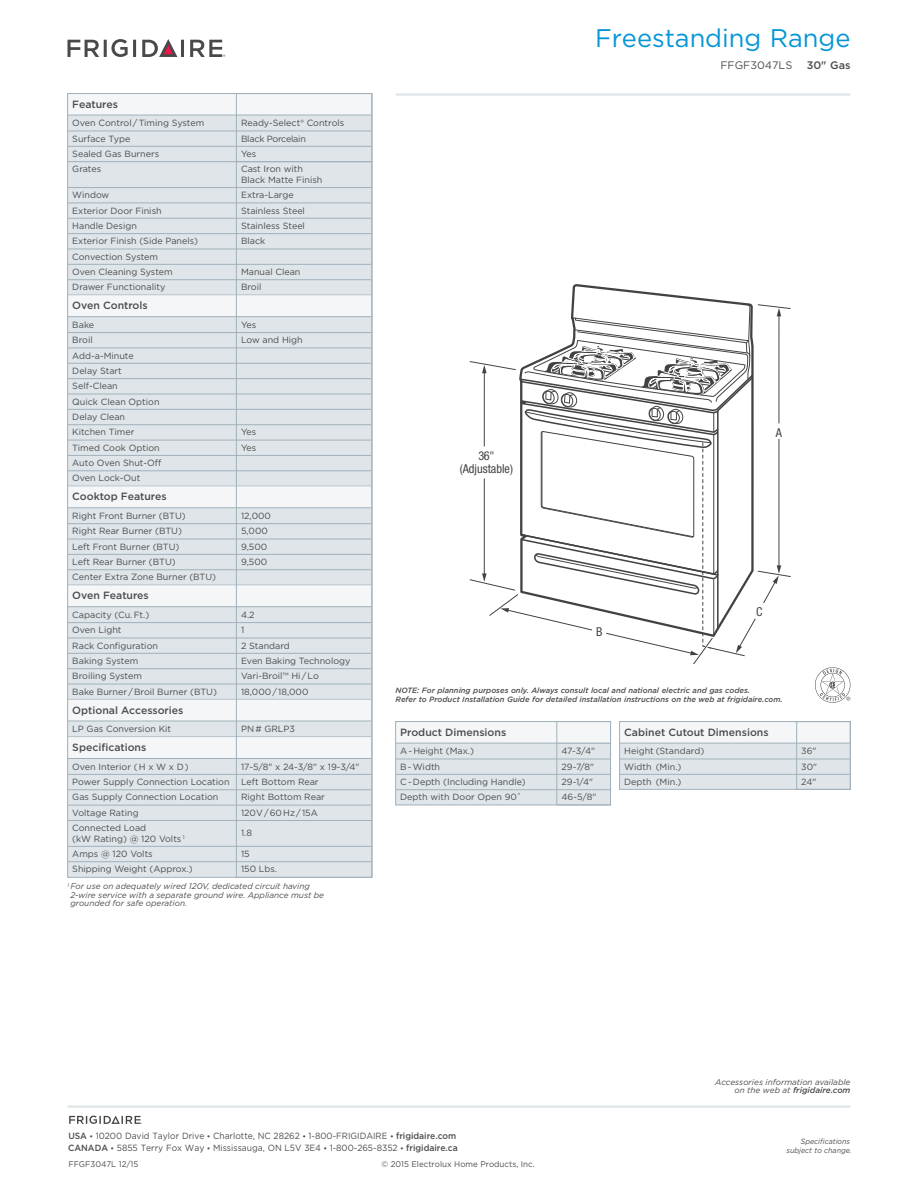
<style>
.page{position:relative;width:918px;height:1188px;background:#fff}
.page>*{position:absolute;margin:0;border:0;box-sizing:border-box;transform-origin:0 0}
.t1{font:25.5px "Gotham";color:#0696d7}
.t2{font:condensed 12.3px/12.3px "Helvetica Neue";color:#231f20;text-align:center}
.t3{font:10.8px "Gotham";color:#4b4c4d}
.t4{font:500 10.8px "Gotham";color:#4b4c4d}
.t5{font:500 10.5px "Gotham";color:#4b4c4d}
.t6{font:9px/15.3px "Gotham";color:#4b4c4d}
.t7{font:9px/11.9px "Gotham";color:#4b4c4d;scale:.95 1}
.t8{font:italic 8.25px/8.2px "Gotham";color:#4b4c4d;text-align:right}
.t9{font:8.25px "Gotham";color:#4b4c4d}
.t10{font:italic 500 7.65px/9.1px "Gotham";color:#4b4c4d}
.t11{font:italic 7.5px/9px "Gotham";color:#4b4c4d;text-align:right;scale:.95 1}
.s1{font-size:7.5px}
.s2{font-weight:500}
.s3{font-weight:500;font-size:7.5px}
</style>
<div class="page">
<hr style="left:68px;top:1106px;width:782px;height:2px;background:#dfe5e9">
<svg style="left:68px;top:39px;width:68px;height:18px"></svg>
<svg style="left:142px;top:39px;width:42px;height:18px"></svg>
<svg style="left:190px;top:40px;width:35px;height:17px"></svg>
<hr style="left:396px;top:93px;width:455px;height:3px;background:#dfe5e9">
<svg style="left:69px;top:1116px;width:73px;height:8px"></svg>
<div style="left:68px;top:94px;width:304px;height:783px;background:#dfe5e9"></div>
<div style="left:68px;top:94px;width:303px;height:21px;background:#f4f6f7"></div>
<hr style="left:68px;top:115px;width:303px;height:1px;background:#a2b1bb">
<hr style="left:68px;top:131px;width:303px;height:1px;background:#a2b1bb">
<hr style="left:68px;top:146px;width:303px;height:1px;background:#a2b1bb">
<hr style="left:68px;top:161px;width:303px;height:1px;background:#a2b1bb">
<hr style="left:68px;top:187px;width:303px;height:1px;background:#a2b1bb">
<hr style="left:68px;top:203px;width:303px;height:1px;background:#a2b1bb">
<hr style="left:68px;top:218px;width:303px;height:1px;background:#a2b1bb">
<hr style="left:68px;top:233px;width:303px;height:1px;background:#a2b1bb">
<hr style="left:68px;top:249px;width:303px;height:1px;background:#a2b1bb">
<hr style="left:68px;top:264px;width:303px;height:1px;background:#a2b1bb">
<hr style="left:68px;top:279px;width:303px;height:1px;background:#a2b1bb">
<div style="left:68px;top:295px;width:303px;height:22px;background:#f4f6f7"></div>
<hr style="left:68px;top:316px;width:303px;height:1px;background:#a2b1bb">
<hr style="left:68px;top:332px;width:303px;height:1px;background:#a2b1bb">
<hr style="left:68px;top:348px;width:303px;height:1px;background:#a2b1bb">
<hr style="left:68px;top:363px;width:303px;height:1px;background:#a2b1bb">
<hr style="left:68px;top:378px;width:303px;height:1px;background:#a2b1bb">
<hr style="left:68px;top:394px;width:303px;height:1px;background:#a2b1bb">
<hr style="left:68px;top:409px;width:303px;height:1px;background:#a2b1bb">
<hr style="left:68px;top:424px;width:303px;height:1px;background:#a2b1bb">
<hr style="left:68px;top:440px;width:303px;height:1px;background:#a2b1bb">
<hr style="left:68px;top:455px;width:303px;height:1px;background:#a2b1bb">
<hr style="left:68px;top:471px;width:303px;height:1px;background:#a2b1bb">
<div style="left:68px;top:486px;width:303px;height:22px;background:#f4f6f7"></div>
<hr style="left:68px;top:508px;width:303px;height:1px;background:#a2b1bb">
<hr style="left:68px;top:523px;width:303px;height:1px;background:#a2b1bb">
<hr style="left:68px;top:539px;width:303px;height:1px;background:#a2b1bb">
<hr style="left:68px;top:554px;width:303px;height:1px;background:#a2b1bb">
<hr style="left:68px;top:569px;width:303px;height:1px;background:#a2b1bb">
<div style="left:68px;top:585px;width:303px;height:22px;background:#f4f6f7"></div>
<hr style="left:68px;top:606px;width:303px;height:1px;background:#a2b1bb">
<hr style="left:68px;top:622px;width:303px;height:1px;background:#a2b1bb">
<hr style="left:68px;top:638px;width:303px;height:1px;background:#a2b1bb">
<hr style="left:68px;top:653px;width:303px;height:1px;background:#a2b1bb">
<hr style="left:68px;top:668px;width:303px;height:1px;background:#a2b1bb">
<hr style="left:68px;top:684px;width:303px;height:1px;background:#a2b1bb">
<hr style="left:68px;top:699px;width:303px;height:1px;background:#a2b1bb">
<div style="left:68px;top:700px;width:303px;height:21px;background:#f4f6f7"></div>
<hr style="left:68px;top:721px;width:303px;height:1px;background:#a2b1bb">
<div style="left:68px;top:737px;width:303px;height:22px;background:#f4f6f7"></div>
<hr style="left:68px;top:758px;width:303px;height:1px;background:#a2b1bb">
<hr style="left:68px;top:774px;width:303px;height:1px;background:#a2b1bb">
<hr style="left:68px;top:790px;width:303px;height:1px;background:#a2b1bb">
<hr style="left:68px;top:805px;width:303px;height:1px;background:#a2b1bb">
<hr style="left:68px;top:820px;width:303px;height:1px;background:#a2b1bb">
<hr style="left:68px;top:846px;width:303px;height:1px;background:#a2b1bb">
<hr style="left:68px;top:861px;width:303px;height:1px;background:#a2b1bb">
<svg style="left:815px;top:667px;width:35px;height:36px"></svg>
<svg style="left:571px;top:284px;width:180px;height:20px"></svg>
<svg style="left:469px;top:304px;width:322px;height:359px"></svg>
<div style="left:236px;top:93px;width:136px;height:784px;border:1px solid #a2b1bb"></div>
<div style="left:620px;top:722px;width:230px;height:67px;background:#dfe5e9"></div>
<div style="left:620px;top:722px;width:230px;height:21px;background:#f4f6f7"></div>
<hr style="left:620px;top:743px;width:230px;height:1px;background:#a2b1bb">
<hr style="left:620px;top:759px;width:230px;height:1px;background:#a2b1bb">
<hr style="left:620px;top:774px;width:230px;height:1px;background:#a2b1bb">
<div style="left:619px;top:721px;width:231px;height:69px;border:1px solid #a2b1bb"></div>
<div style="left:796px;top:721px;width:54px;height:69px;border:1px solid #a2b1bb"></div>
<div style="left:396px;top:722px;width:215px;height:83px;background:#dfe5e9"></div>
<div style="left:396px;top:722px;width:214px;height:21px;background:#f4f6f7"></div>
<hr style="left:396px;top:743px;width:214px;height:1px;background:#a2b1bb">
<hr style="left:396px;top:759px;width:214px;height:1px;background:#a2b1bb">
<hr style="left:396px;top:774px;width:214px;height:1px;background:#a2b1bb">
<hr style="left:396px;top:789px;width:214px;height:1px;background:#a2b1bb">
<div style="left:395px;top:721px;width:216px;height:84px;border:1px solid #a2b1bb"></div>
<div style="left:557px;top:721px;width:54px;height:84px;border:1px solid #a2b1bb"></div>
<p class="t5" style="left:72px;top:97px;width:47px">Features</p>
<p class="t6" style="left:72px;top:115px;width:133px">Oven Control / Timing System<br>Surface Type<br>Sealed Gas Burners<br>Grates</p>
<p class="t6" style="left:72px;top:187px;width:127px">Window<br>Exterior Door Finish<br>Handle Design<br>Exterior Finish (Side Panels)<br>Convection System<br>Oven Cleaning System<br>Drawer Functionality</p>
<p class="t5" style="left:72px;top:299px;width:77px">Oven Controls</p>
<p class="t6" style="left:72px;top:317px;width:91px">Bake<br>Broil<br>Add-a-Minute<br>Delay Start<br>Self-Clean<br>Quick Clean Option<br>Delay Clean<br>Kitchen Timer<br>Timed Cook Option<br>Auto Oven Shut-Off<br>Oven Lock-Out</p>
<p class="t5" style="left:72px;top:490px;width:96px">Cooktop Features</p>
<p class="t6" style="left:72px;top:508px;width:145px">Right Front Burner (BTU)<br>Right Rear Burner (BTU)<br>Left Front Burner (BTU)<br>Left Rear Burner (BTU)<br>Center Extra Zone Burner (BTU)</p>
<p class="t5" style="left:72px;top:589px;width:78px">Oven Features</p>
<p class="t6" style="left:72px;top:607px;width:146px">Capacity (Cu. Ft.)<br>Oven Light<br>Rack Configuration<br>Baking System<br>Broiling System<br>Bake Burner / Broil Burner (BTU)</p>
<p class="t5" style="left:72px;top:703px;width:113px">Optional Accessories</p>
<p class="t6" style="left:72px;top:721px;width:100px">LP Gas Conversion Kit</p>
<p class="t5" style="left:72px;top:741px;width:76px">Specifications</p>
<p class="t6" style="left:72px;top:759px;width:159px">Oven Interior ( H x W x D )<br>Power Supply Connection Location<br>Gas Supply Connection Location<br>Voltage Rating<br>Connected Load</p>
<p class="t6" style="left:72px;top:831px;width:122px">(kW Rating) @ 120 Volts <sup>1<br></sup>Amps @ 120 Volts<br>Shipping Weight (Approx.)</p>
<p class="t6" style="left:241px;top:115px;width:105px">Ready-Select® Controls<br>Black Porcelain<br>Yes<br>Cast Iron with</p>
<p class="t6" style="left:241px;top:172px;width:83px">Black Matte Finish<br>Extra-Large<br>Stainless Steel<br>Stainless Steel<br>Black</p>
<p class="t6" style="left:241px;top:264px;width:61px">Manual Clean<br>Broil</p>
<p class="t6" style="left:241px;top:317px;width:63px">Yes<br>Low and High</p>
<p class="t6" style="left:241px;top:424px;width:17px">Yes<br>Yes</p>
<p class="t6" style="left:241px;top:508px;width:31px">12,000<br>5,000<br>9,500<br>9,500</p>
<p class="t6" style="left:241px;top:607px;width:111px">4.2<br>1<br>2 Standard<br>Even Baking Technology<br>Vari-Broil™ Hi / Lo<br>18,000 / 18,000</p>
<p class="t6" style="left:241px;top:721px;width:55px">PN # GRLP3</p>
<p class="t6" style="left:241px;top:759px;width:120px">17-5/8" x 24-3/8" x 19-3/4"<br>Left Bottom Rear<br>Right Bottom Rear<br>120V / 60 Hz / 15A</p>
<p class="t6" style="left:241px;top:825px;width:13px">1.8</p>
<p class="t6" style="left:241px;top:846px;width:38px">15<br>150 Lbs.</p>
<p class="t8" style="left:70px;top:882px;width:255px;text-align:left;text-indent:-3px"><sup>1</sup> For use on adequately wired 120V, dedicated circuit having<br>2-wire service with a separate ground wire. Appliance must be grounded for safe operation.</p>
<h1 class="t1" style="left:595px;top:22px;width:257px">Freestanding Range</h1>
<p class="t3" style="left:720px;top:58px;width:73px">FFGF3047LS</p>
<p class="t4" style="left:807px;top:58px;width:45px">30" Gas</p>
<h2 class="t2" style="left:460px;top:450px;width:55px">36" (Adjustable)</h2>
<h2 class="t2" style="left:596px;top:626px;width:8px">B</h2>
<h2 class="t2" style="left:776px;top:426px;width:8px">A</h2>
<h2 class="t2" style="left:756px;top:605px;width:8px">C</h2>
<p class="t10" style="left:395px;top:685px;width:389px">NOTE: For planning purposes only. Always consult local and national electric and gas codes.<br>Refer to Product Installation Guide for detailed installation instructions on the web at frigidaire.<span class="s1">com.</span></p>
<p class="t5" style="left:400px;top:725px;width:108px">Product Dimensions</p>
<p class="t6" style="left:400px;top:743px;width:127px">A - Height (Max.)<br>B - Width<br>C - Depth (Including Handle)<br>Depth with Door Open 90˚</p>
<p class="t6" style="left:561px;top:743px;width:36px">47-3/4"<br>29-7/8"<br>29-1/4"<br>46-5/8"</p>
<p class="t5" style="left:624px;top:725px;width:146px">Cabinet Cutout Dimensions</p>
<p class="t6" style="left:624px;top:743px;width:82px">Height (Standard)<br>Width (Min.)<br>Depth (Min.)</p>
<p class="t6" style="left:801px;top:743px;width:17px;text-align:justify">36" 30" 24"</p>
<p class="t8" style="left:715px;top:1078px;width:137px">Accessories information available on the web at <span class="s2">frigidaire.com</span></p>
<p class="t7" style="left:68px;top:1130px;width:412px"><span class="s2">USA</span> <span class="s3">•</span> 10200 David Taylor Drive <span class="s3">•</span> Charlotte, NC 28262 <span class="s3">•</span> 1-800-FRIGIDAIRE <span class="s3">•</span> <span class="s2">frigidaire.com<br>CANADA</span> <span class="s3">•</span> 5855 Terry Fox Way <span class="s3">•</span> Mississauga, ON L5V 3E4 <span class="s3">•</span> 1-800-265-8352 <span class="s3">•</span> <span class="s2">frigidaire.ca</span></p>
<p class="t9" style="left:68px;top:1159px;width:71px">FFGF3047L 12/15</p>
<p class="t9" style="left:381px;top:1159px;width:155px">© 2015 Electrolux Home Products, Inc.</p>
<p class="t11" style="left:787px;top:1136px;width:70px">Specifications subject to change.</p>
</div>
